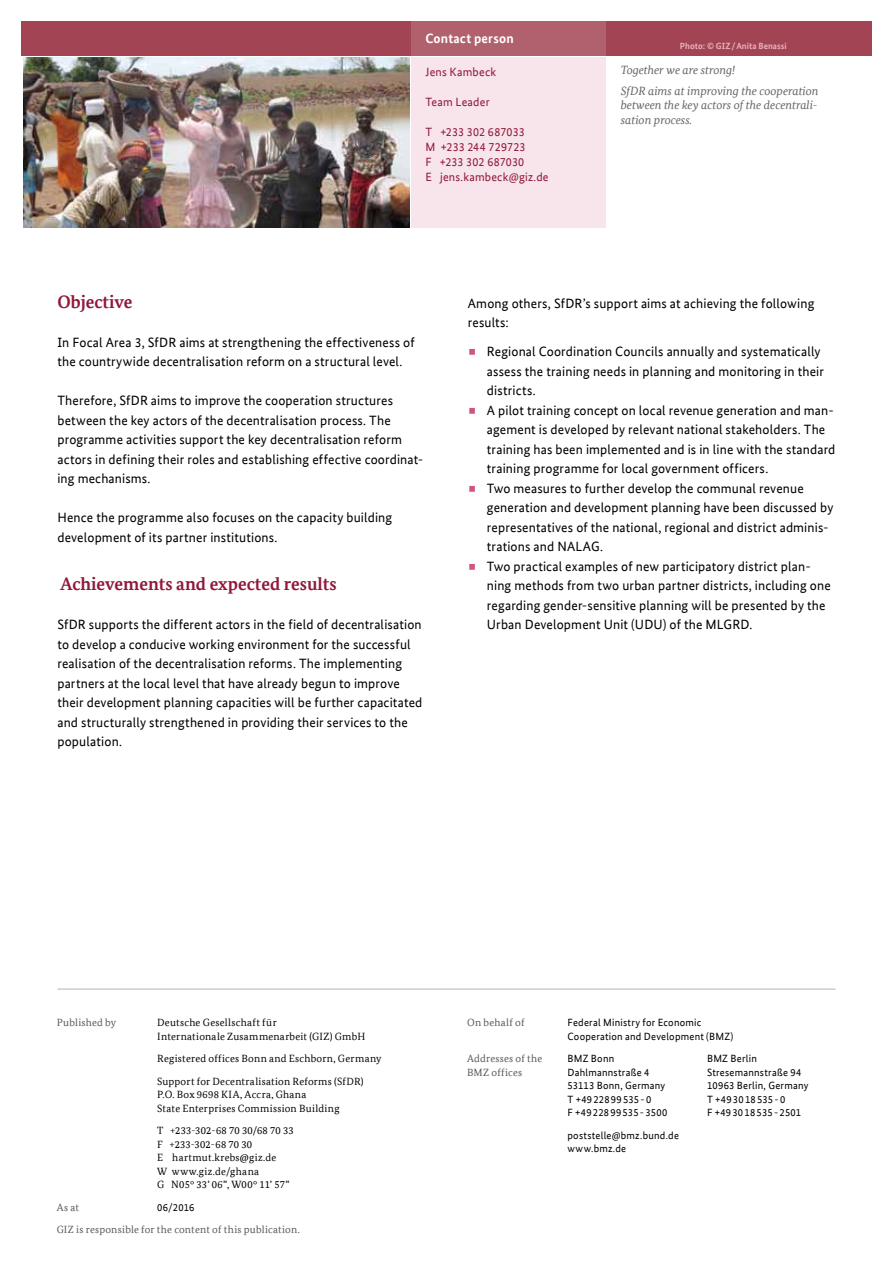
<style>
.page{position:relative;width:893px;height:1263px;background:#fff}
.page>*{position:absolute;margin:0;border:0;box-sizing:border-box;transform-origin:0 0}
.t1{font:700 18px "Bundes Serif Office";color:#90183a}
.t2{font:13.5px/19.5px "Bundes Sans Office";letter-spacing:.01em;color:#000}
.t3{font:700 13.5px "Bundes Sans Office";letter-spacing:.015em;color:#fff}
.t4{font:italic 12px/20.7px "Bundes Serif Office";color:#646363}
.t5{font:12px/15px "Bundes Sans Office";letter-spacing:.015em;color:#90183a}
.t6{font:10.5px/13.5px "Bundes Serif Office";letter-spacing:.025em;color:#000}
.t7{font:10.5px/13.5px "Bundes Sans Office";letter-spacing:.02em;color:#000}
.t8{font:10.5px "Bundes Serif Office";letter-spacing:.02em;color:#575756}
.t9{font:700 9px "Bundes Sans Office";color:#e7b0be}
</style>
<div class="page">
<img style="left:23px;top:57px;width:386px;height:170px">
<div style="left:21px;top:21px;width:851px;height:34px;background:#a34454"></div>
<div style="left:411px;top:21px;width:195px;height:34px;background:#b1616e"></div>
<hr style="left:57px;top:989px;width:779px;height:1px;background:#b5b4b4">
<div style="left:411px;top:57px;width:195px;height:170px;background:#f7e5eb"></div>
<p class="t3" style="left:425px;top:30px;width:90px">Contact person</p>
<p class="t5" style="left:425px;top:64px;width:72px">Jens Kambeck</p>
<p class="t5" style="left:425px;top:94px;width:66px">Team Leader</p>
<p class="t5" style="left:425px;top:124px;width:125px">T +233 302 687033<br>M +233 244 729723<br>F +233 302 687030<br>E jens.kambeck@giz.de</p>
<p class="t9" style="left:680px;top:41px;width:108px">Photo: © GIZ/Anita Benassi</p>
<p class="t4" style="left:621px;top:60px;width:199px">Together we are strong!<br>SfDR aims at improving the cooperation</p>
<p class="t4" style="left:621px;top:98px;width:198px;line-height:14.4px">between the key actors of the decentrali&shy;sation process.</p>
<h1 class="t1" style="left:57px;top:291px;width:77px">Objective</h1>
<p class="t2" style="left:57px;top:332px;width:359px">In Focal Area 3, SfDR aims at strengthening the effectiveness of the countrywide decentralisation reform on a structural level.</p>
<p class="t2" style="left:57px;top:391px;width:367px">Therefore, SfDR aims to improve the cooperation structures between the key actors of the decentralisation process. The programme activities support the key decentralisation reform actors in defining their roles and establishing effective coordinat&shy;ing mechanisms.</p>
<p class="t2" style="left:57px;top:508px;width:336px">Hence the programme also focuses on the capacity building development of its partner institutions.</p>
<h1 class="t1" style="left:60px;top:574px;width:278px">Achievements and expected results</h1>
<p class="t2" style="left:57px;top:615px;width:366px">SfDR supports the different actors in the field of decentralisation to develop a conducive working environment for the successful realisation of the decentralisation reforms. The implementing partners at the local level that have already begun to improve their development planning capacities will be further capacitated and structurally strengthened in providing their services to the population.</p>
<p class="t2" style="left:468px;top:293px;width:348px">Among others, SfDR’s support aims at achieving the following results:</p>
<p class="t2" style="left:487px;top:342px;width:350px">Regional Coordination Councils annually and systematically assess the training needs in planning and monitoring in their districts.<br>A pilot training concept on local revenue generation and man&shy;agement is developed by relevant national stakeholders. The training has been implemented and is in line with the standard training programme for local government officers.<br>Two measures to further develop the communal revenue generation and development planning have been discussed by representatives of the national, regional and district adminis&shy;trations and NALAG.<br>Two practical examples of new participatory district plan&shy;ning methods from two urban partner districts, including one regarding gender-sensitive planning will be presented by the Urban Development Unit (UDU) of the MLGRD.</p>
<p class="t8" style="left:57px;top:1017px;width:61px">Published by</p>
<p class="t6" style="left:157px;top:1016px;width:210px">Deutsche Gesellschaft für<br>Internationale Zusammenarbeit (GIZ) GmbH</p>
<p class="t6" style="left:157px;top:1047px;width:226px;line-height:22.5px">Registered offices Bonn and Eschborn, Germany<br>Support for Decentralisation Reforms (SfDR)</p>
<p class="t6" style="left:157px;top:1088px;width:184px">P.O. Box 9698 KIA, Accra, Ghana<br>State Enterprises Commission Building</p>
<p class="t6" style="left:157px;top:1124px;width:138px">T +233-302-68 70 30/68 70 33<br>F +233-302-68 70 30<br>E hartmut.krebs@giz.de<br>W www.giz.de/ghana<br>G N05° 33’ 06”, W00° 11’ 57”</p>
<p class="t8" style="left:57px;top:1201px;width:24px">As at</p>
<p class="t7" style="left:157px;top:1200px;width:39px">06/2016</p>
<p class="t8" style="left:57px;top:1224px;width:245px">GIZ is responsible for the content of this publication.</p>
<p class="t8" style="left:467px;top:1017px;width:59px">On behalf of</p>
<p class="t7" style="left:567px;top:1016px;width:167px">Federal Ministry for Economic<br>Cooperation and Development (BMZ)</p>
<p class="t8" style="left:467px;top:1053px;width:77px">Addresses of the</p>
<p class="t7" style="left:567px;top:1052px;width:48px">BMZ Bonn</p>
<p class="t7" style="left:707px;top:1052px;width:51px">BMZ Berlin</p>
<p class="t8" style="left:467px;top:1066px;width:57px">BMZ offices</p>
<p class="t7" style="left:567px;top:1065px;width:83px">Dahlmannstraße 4</p>
<p class="t7" style="left:707px;top:1065px;width:96px">Stresemannstraße 94</p>
<p class="t7" style="left:567px;top:1079px;width:99px">53113 Bonn, Germany</p>
<p class="t7" style="left:707px;top:1079px;width:103px">10963 Berlin, Germany</p>
<p class="t7" style="left:567px;top:1092px;width:85px">T +4922899535-0</p>
<p class="t7" style="left:707px;top:1092px;width:80px">T +493018535-0</p>
<p class="t7" style="left:567px;top:1106px;width:101px">F +4922899535-3500</p>
<p class="t7" style="left:707px;top:1106px;width:96px">F +493018535-2501</p>
<p class="t7" style="left:567px;top:1128px;width:113px">poststelle@bmz.bund.de www.bmz.de</p>
</div>
